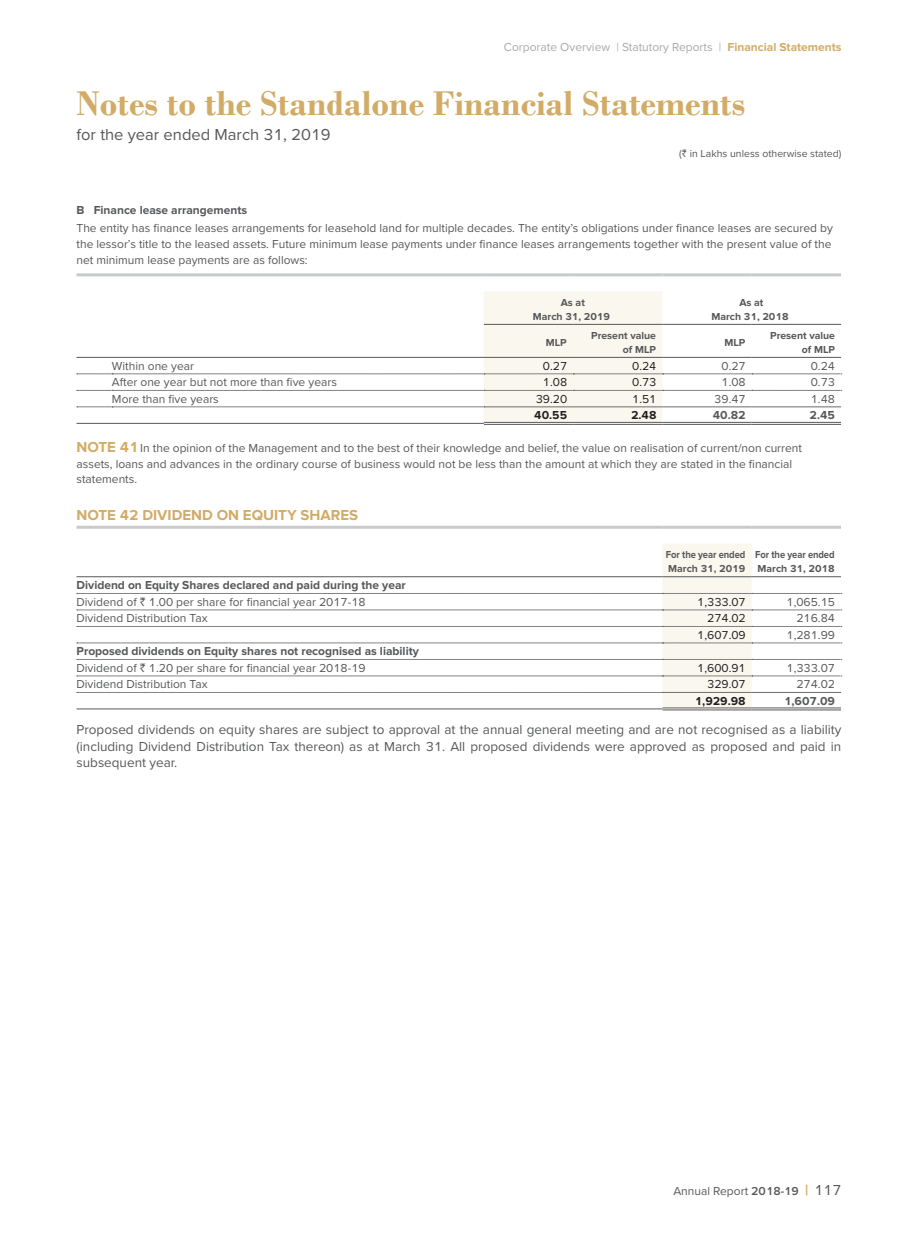
<style>
.page{position:relative;width:918px;height:1242px;background:#fff}
.page>*{position:absolute;margin:0;border:0;box-sizing:border-box;transform-origin:0 0}
.t1{font:700 36px "Bodoni";color:#d2ab66}
.t2{font:16.5px "Proxima Nova";color:#57585a}
.t3{font:700 15px "Proxima Nova";color:#d2ab66}
.t4{font:13.5px/16.5px "Proxima Nova";color:#57585a;text-align:justify}
.t5{font:12px/15.8px "Proxima Nova";color:#57585a}
.t6{font:700 12px/16.5px "Proxima Nova";color:#57585a}
.t7{font:12px "Proxima Nova";color:#231f20}
.t8{font:12px "Proxima Nova";color:#a8a9ad}
.t9{font:700 12px "Proxima Nova";color:#231f20}
.t10{font:700 10.5px/13.5px "Proxima Nova";color:#57585a;text-align:center}
.t11{font:700 10.5px/13.5px "Proxima Nova";color:#57585a;scale:.9 1}
.t12{font:10.5px "Proxima Nova";color:#57585a}
.s1{font-weight:700;color:#d2ab66}
.s2{font-family:"Rupee"}
.s3{font-weight:700;font-size:15px;color:#d2ab66}
.s4{font-weight:400}
.s5{font-family:"Rupee";font-weight:400}
.s6{font-weight:600}
.s7{font-size:15px}
</style>
<div class="page">
<hr style="left:77px;top:273px;width:35px;height:3px;background:#c9cacc">
<hr style="left:112px;top:273px;width:372px;height:3px;background:#c9cacc">
<hr style="left:484px;top:273px;width:89px;height:3px;background:#c9cacc">
<hr style="left:573px;top:273px;width:89px;height:3px;background:#c9cacc">
<hr style="left:662px;top:273px;width:90px;height:3px;background:#c9cacc">
<hr style="left:752px;top:273px;width:89px;height:3px;background:#c9cacc">
<hr style="left:77px;top:423px;width:35px;height:1px;background:#57585a">
<hr style="left:112px;top:423px;width:372px;height:1px;background:#57585a">
<hr style="left:484px;top:424px;width:89px;height:1px;background:#57585a">
<hr style="left:573px;top:424px;width:89px;height:1px;background:#57585a">
<hr style="left:662px;top:424px;width:90px;height:1px;background:#57585a">
<hr style="left:752px;top:424px;width:89px;height:1px;background:#57585a">
<svg style="left:77px;top:291px;width:765px;height:132px"></svg>
<hr style="left:662px;top:357px;width:90px;height:1px;background:#57585a">
<hr style="left:752px;top:357px;width:89px;height:1px;background:#57585a">
<hr style="left:662px;top:324px;width:90px;height:1px;background:#57585a">
<hr style="left:752px;top:324px;width:89px;height:1px;background:#57585a">
<hr style="left:112px;top:357px;width:372px;height:1px;background:#57585a">
<hr style="left:77px;top:357px;width:35px;height:1px;background:#57585a">
<hr style="left:77px;top:526px;width:585px;height:3px;background:#c9cacc">
<hr style="left:662px;top:526px;width:90px;height:3px;background:#c9cacc">
<hr style="left:752px;top:526px;width:89px;height:3px;background:#c9cacc">
<svg style="left:77px;top:544px;width:765px;height:165px"></svg>
<hr style="left:77px;top:709px;width:585px;height:1px;background:#57585a">
<hr style="left:662px;top:692px;width:90px;height:1px;background:#6c6d70">
<hr style="left:662px;top:707px;width:90px;height:1px;background:#57585a">
<hr style="left:662px;top:709px;width:90px;height:1px;background:#57585a">
<hr style="left:752px;top:692px;width:89px;height:1px;background:#6c6d70">
<hr style="left:752px;top:707px;width:89px;height:1px;background:#57585a">
<hr style="left:752px;top:709px;width:89px;height:1px;background:#57585a">
<p class="t8" style="left:504px;top:39px;width:339px">Corporate Overview | Statutory Reports | <span class="s1">Financial Statements</span></p>
<h1 class="t1" style="left:77px;top:82px;width:670px">Notes to the Standalone Financial Statements</h1>
<h2 class="t2" style="left:77px;top:125px;width:256px">for the year ended March 31, 2019</h2>
<p class="t12" style="left:679px;top:147px;width:164px">(<span class="s2">`</span> in Lakhs unless otherwise stated)</p>
<p class="t6" style="left:77px;top:202px;width:172px">B Finance lease arrangements</p>
<p class="t5" style="left:77px;top:220px;width:758px">The entity has finance leases arrangements for leasehold land for multiple decades. The entity’s obligations under finance leases are secured by the lessor’s title to the leased assets. Future minimum lease payments under finance leases arrangements together with the present value of the net minimum lease payments are as follows:</p>
<p class="t10" style="left:533px;top:296px;width:79px">As at<br>March 31, 2019</p>
<p class="t10" style="left:712px;top:296px;width:79px">As at<br>March 31, 2018</p>
<p class="t10" style="left:546px;top:336px;width:23px">MLP</p>
<p class="t10" style="left:591px;top:329px;width:66px;text-align:right">Present value of MLP</p>
<p class="t10" style="left:724px;top:336px;width:23px">MLP</p>
<p class="t10" style="left:770px;top:329px;width:66px;text-align:right">Present value of MLP</p>
<p class="t5" style="left:112px;top:358px;width:84px">Within one year</p>
<p class="t7" style="left:543px;top:359px;width:26px">0.27</p>
<p class="t7" style="left:632px;top:359px;width:26px">0.24</p>
<p class="t5" style="left:722px;top:358px;width:26px">0.27</p>
<p class="t5" style="left:811px;top:358px;width:26px">0.24</p>
<p class="t5" style="left:112px;top:375px;width:226px">After one year but not more than five years</p>
<p class="t7" style="left:543px;top:375px;width:26px">1.08</p>
<p class="t7" style="left:632px;top:375px;width:26px">0.73</p>
<p class="t5" style="left:722px;top:375px;width:26px">1.08</p>
<p class="t5" style="left:811px;top:375px;width:26px">0.73</p>
<p class="t5" style="left:112px;top:391px;width:108px">More than five years</p>
<p class="t7" style="left:536px;top:392px;width:33px">39.20</p>
<p class="t7" style="left:632px;top:392px;width:26px">1.51</p>
<p class="t5" style="left:714px;top:391px;width:33px">39.47</p>
<p class="t5" style="left:811px;top:391px;width:26px">1.48</p>
<p class="t9" style="left:534px;top:408px;width:34px">40.55</p>
<p class="t9" style="left:631px;top:408px;width:27px">2.48</p>
<p class="t6" style="left:713px;top:407px;width:34px">40.82</p>
<p class="t6" style="left:810px;top:407px;width:27px">2.45</p>
<p class="t5" style="left:77px;top:440px;width:727px"><span class="s3">NOTE 41</span>In the opinion of the Management and to the best of their knowledge and belief, the value on realisation of current/non current assets, loans and advances in the ordinary course of business would not be less than the amount at which they are stated in the financial statements.</p>
<p class="t3" style="left:77px;top:506px;width:283px">NOTE 42 DIVIDEND ON EQUITY SHARES</p>
<p class="t11" style="left:666px;top:548px;width:90px">For the year ended<br>March 31, 2019</p>
<p class="t11" style="left:755px;top:548px;width:90px">For the year ended<br>March 31, 2018</p>
<p class="t6" style="left:77px;top:577px;width:331px">Dividend on Equity Shares declared and paid during the year<br><span class="s4">Dividend of</span> <span class="s5">`</span> <span class="s4">1.00 per share for financial year 2017-18</span></p>
<p class="t7" style="left:697px;top:595px;width:50px">1,333.07</p>
<p class="t5" style="left:787px;top:594px;width:50px">1,065.15</p>
<p class="t5" style="left:77px;top:611px;width:132px">Dividend Distribution Tax</p>
<p class="t7" style="left:707px;top:611px;width:40px">274.02</p>
<p class="t5" style="left:796px;top:611px;width:40px">216.84</p>
<p class="t7" style="left:697px;top:628px;width:50px">1,607.09</p>
<p class="t5" style="left:787px;top:627px;width:50px">1,281.99</p>
<p class="t6" style="left:77px;top:643px;width:344px">Proposed dividends on Equity shares not recognised as liability<br><span class="s4">Dividend of</span> <span class="s5">`</span> <span class="s4">1.20 per share for financial year 2018-19</span></p>
<p class="t7" style="left:697px;top:661px;width:50px">1,600.91</p>
<p class="t5" style="left:787px;top:660px;width:50px">1,333.07</p>
<p class="t5" style="left:77px;top:677px;width:132px">Dividend Distribution Tax</p>
<p class="t7" style="left:707px;top:677px;width:40px">329.07</p>
<p class="t5" style="left:796px;top:677px;width:40px">274.02</p>
<p class="t9" style="left:695px;top:694px;width:52px">1,929.98</p>
<p class="t6" style="left:784px;top:693px;width:53px">1,607.09</p>
<p class="t4" style="left:77px;top:722px;width:766px">Proposed dividends on equity shares are subject to approval at the annual general meeting and are not recognised as a liability (including Dividend Distribution Tax thereon) as at March 31. All proposed dividends were approved as proposed and paid in subsequent year.</p>
<p class="t5" style="left:673px;top:1183px;width:170px">Annual Report <span class="s6">2018-19</span> <span class="s3">|</span> <span class="s7">117</span></p>
</div>
